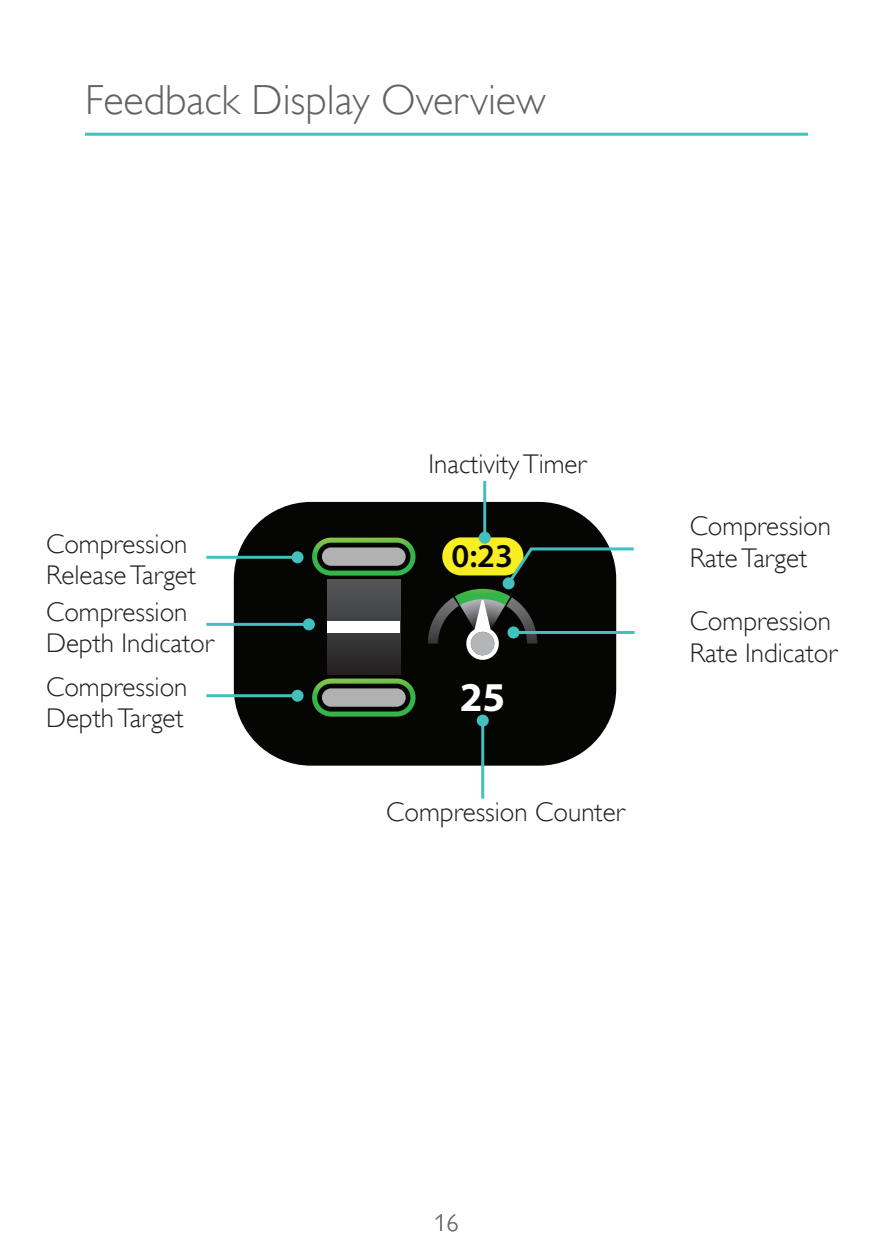
<style>
.page{position:relative;width:893px;height:1259px;background:#fff}
.page>*{position:absolute;margin:0;border:0;box-sizing:border-box;transform-origin:0 0}
.Heading{font:300 42px "Gill Alt One";color:#636366}
.t1{font:700 41.1px "Myriad Pro";color:#fff}
.t2{font:600 33.3px "Myriad Pro";color:#050504}
.Body_Text{font:300 27px/31.5px "Gill Alt One";color:#231f20}
.t3{font:300 24px "Gill Alt One";color:#6c6d70}
</style>
<div class="page">
<hr style="left:85px;top:133px;width:723px;height:3px;background:#42c0bd">
<div style="left:234px;top:502px;width:382px;height:263px;background:#050504;border-radius:77px"></div>
<svg style="left:312px;top:537px;width:104px;height:38px"></svg>
<svg style="left:312px;top:678px;width:104px;height:38px"></svg>
<svg style="left:328px;top:579px;width:73px;height:95px;background:#3f3e40"></svg>
<div style="left:328px;top:622px;width:72px;height:11px;background:#fff"></div>
<div style="left:442px;top:537px;width:81px;height:38px;background:#f7ee21;border-radius:19px"></div>
<hr style="left:206px;top:694px;width:92px;height:3px;background:#42c0bd">
<div style="left:292px;top:690px;width:12px;height:12px;background:#42c0bd;border-radius:50%"></div>
<hr style="left:206px;top:623px;width:103px;height:3px;background:#42c0bd">
<div style="left:303px;top:618px;width:12px;height:12px;background:#42c0bd;border-radius:50%"></div>
<hr style="left:206px;top:556px;width:92px;height:3px;background:#42c0bd">
<div style="left:292px;top:551px;width:12px;height:12px;background:#42c0bd;border-radius:50%"></div>
<hr style="left:481px;top:720px;width:3px;height:78px;background:#42c0bd">
<div style="left:477px;top:714px;width:12px;height:12px;background:#42c0bd;border-radius:50%"></div>
<hr style="left:483px;top:481px;width:3px;height:57px;background:#42c0bd">
<div style="left:479px;top:532px;width:12px;height:12px;background:#42c0bd;border-radius:50%"></div>
<svg style="left:428px;top:546px;width:207px;height:116px"></svg>
<div style="left:503px;top:577px;width:12px;height:12px;background:#42c0bd;border-radius:50%"></div>
<p class="Heading" style="left:85px;top:76px;width:462px">Feedback Display Overview</p>
<p class="Body_Text" style="left:46px;top:527px;width:151px">Compression<br>Release Target</p>
<p class="Body_Text" style="left:429px;top:448px;width:159px">Inactivity Timer</p>
<p class="t2" style="left:451px;top:535px;width:63px">0:23</p>
<p class="Body_Text" style="left:690px;top:510px;width:143px">Compression<br>Rate Target</p>
<p class="Body_Text" style="left:46px;top:596px;width:169px">Compression<br>Depth Indicator</p>
<p class="Body_Text" style="left:690px;top:605px;width:149px">Compression<br>Rate Indicator</p>
<p class="Body_Text" style="left:46px;top:671px;width:143px">Compression<br>Depth Target</p>
<p class="t1" style="left:460px;top:670px;width:47px">25</p>
<p class="Body_Text" style="left:386px;top:796px;width:240px">Compression Counter</p>
<p class="t3" style="left:434px;top:1209px;width:25px">16</p>
</div>
